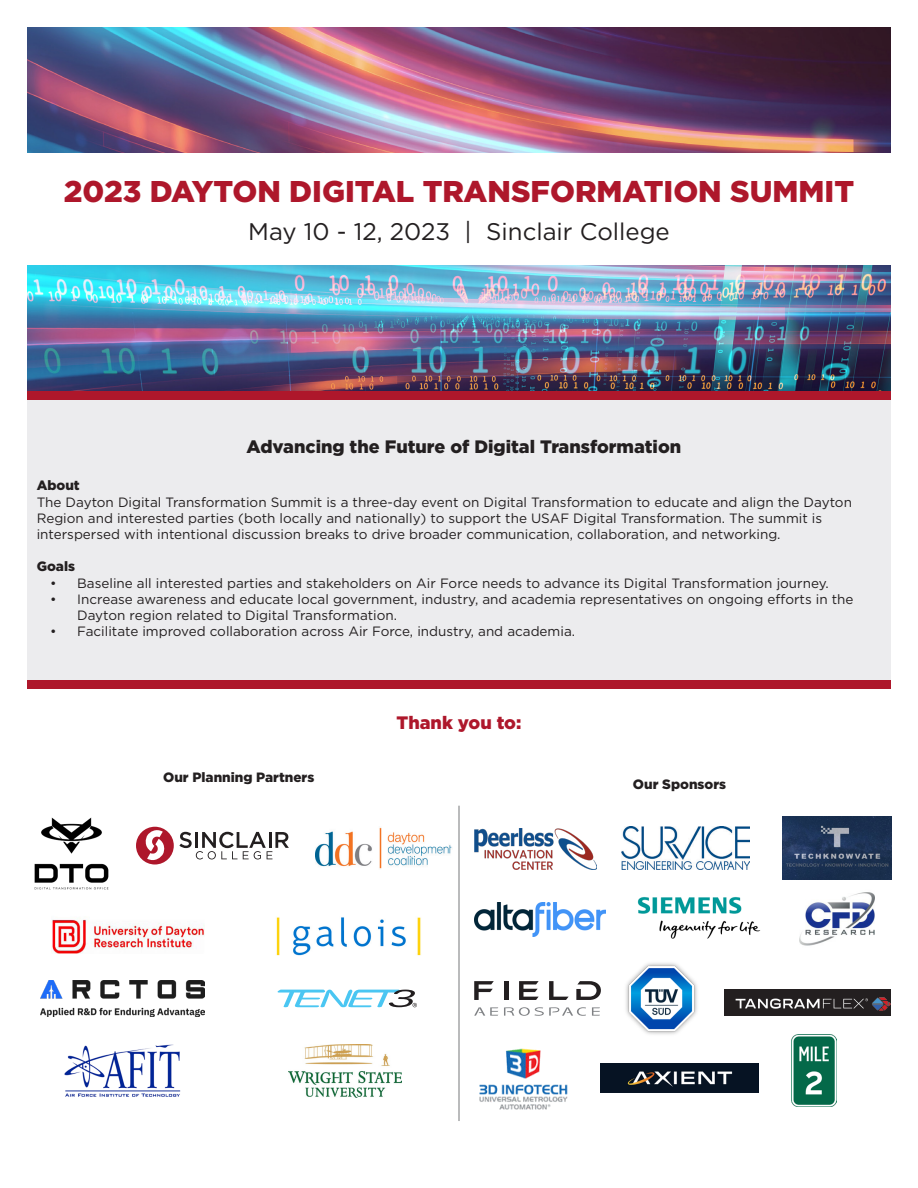
<style>
.page{position:relative;width:918px;height:1188px;background:#fff}
.page>*{position:absolute;margin:0;border:0;box-sizing:border-box;transform-origin:0 0}
.t1{font:900 30px "Gotham";color:#ae172b}
.t2{font:24px "Gotham";color:#231f20}
.t3{font:900 18px "Gotham";color:#231f20}
.t4{font:900 18px "Gotham";color:#ae172b}
.t5{font:13.5px/16.2px "Gotham";color:#231f20}
.t6{font:900 13.5px "Gotham";color:#231f20}
</style>
<div class="page">
<div style="left:27px;top:392px;width:864px;height:288px;background:#ececee"></div>
<img style="left:27px;top:27px;width:864px;height:365px">
<div style="left:27px;top:154px;width:864px;height:111px;background:#fff"></div>
<img style="left:474px;top:828px;width:123px;height:41px">
<div style="left:27px;top:680px;width:864px;height:8px;background:#ae172b"></div>
<div style="left:27px;top:392px;width:864px;height:8px;background:#ae172b"></div>
<img style="left:40px;top:980px;width:165px;height:37px">
<img style="left:52px;top:918px;width:153px;height:35px">
<svg style="left:179px;top:832px;width:110px;height:27px"></svg>
<div style="left:136px;top:827px;width:38px;height:38px;background:#ae172b;border-radius:50%"></div>
<svg style="left:144px;top:828px;width:21px;height:35px"></svg>
<img style="left:316px;top:827px;width:136px;height:42px">
<img style="left:34px;top:817px;width:75px;height:73px">
<svg style="left:277px;top:990px;width:140px;height:17px"></svg>
<img style="left:276px;top:917px;width:145px;height:39px">
<img style="left:289px;top:1044px;width:112px;height:54px">
<img style="left:64px;top:1044px;width:117px;height:53px">
<img style="left:622px;top:827px;width:127px;height:42px">
<img style="left:637px;top:897px;width:124px;height:42px">
<img style="left:724px;top:989px;width:167px;height:27px">
<img style="left:782px;top:817px;width:110px;height:62px">
<img style="left:800px;top:892px;width:74px;height:54px">
<img style="left:601px;top:1064px;width:157px;height:29px">
<img style="left:791px;top:1034px;width:46px;height:73px">
<svg style="left:474px;top:981px;width:20px;height:19px"></svg>
<div style="left:504px;top:981px;width:5px;height:19px;background:#231f20"></div>
<svg style="left:519px;top:981px;width:20px;height:19px"></svg>
<svg style="left:549px;top:981px;width:20px;height:19px"></svg>
<svg style="left:576px;top:981px;width:25px;height:19px"></svg>
<svg style="left:592px;top:1007px;width:8px;height:9px"></svg>
<svg style="left:474px;top:1007px;width:24px;height:9px"></svg>
<svg style="left:504px;top:1007px;width:82px;height:9px"></svg>
<img style="left:626px;top:963px;width:71px;height:72px">
<img style="left:474px;top:902px;width:132px;height:34px">
<img style="left:479px;top:1048px;width:89px;height:62px">
<hr style="left:459px;top:806px;width:1px;height:315px;background:#76787b">
<p class="t1" style="left:64px;top:171px;width:792px">2023 DAYTON DIGITAL TRANSFORMATION SUMMIT</p>
<p class="t2" style="left:248px;top:216px;width:423px">May 10 - 12, 2023 | Sinclair College</p>
<p class="t3" style="left:246px;top:434px;width:436px">Advancing the Future of Digital Transformation</p>
<p class="t6" style="left:37px;top:476px;width:45px">About</p>
<p class="t5" style="left:37px;top:494px;width:817px">The Dayton Digital Transformation Summit is a three-day event on Digital Transformation to educate and align the Dayton<br>Region and interested parties (both locally and nationally) to support the USAF Digital Transformation. The summit is interspersed with intentional discussion breaks to drive broader communication, collaboration, and networking.</p>
<p class="t6" style="left:37px;top:557px;width:40px">Goals</p>
<p class="t5" style="left:50px;top:575px;width:780px">• Baseline all interested parties and stakeholders on Air Force needs to advance its Digital Transformation journey.</p>
<p class="t5" style="left:77px;top:591px;width:778px;text-indent:-27px">• Increase awareness and educate local government, industry, and academia representatives on ongoing efforts in the<br>Dayton region related to Digital Transformation.</p>
<p class="t5" style="left:50px;top:623px;width:526px">• Facilitate improved collaboration across Air Force, industry, and academia.</p>
<p class="t6" style="left:163px;top:768px;width:153px">Our Planning Partners</p>
<p class="t4" style="left:397px;top:711px;width:126px">Thank you to:</p>
<p class="t6" style="left:633px;top:775px;width:95px">Our Sponsors</p>
</div>
